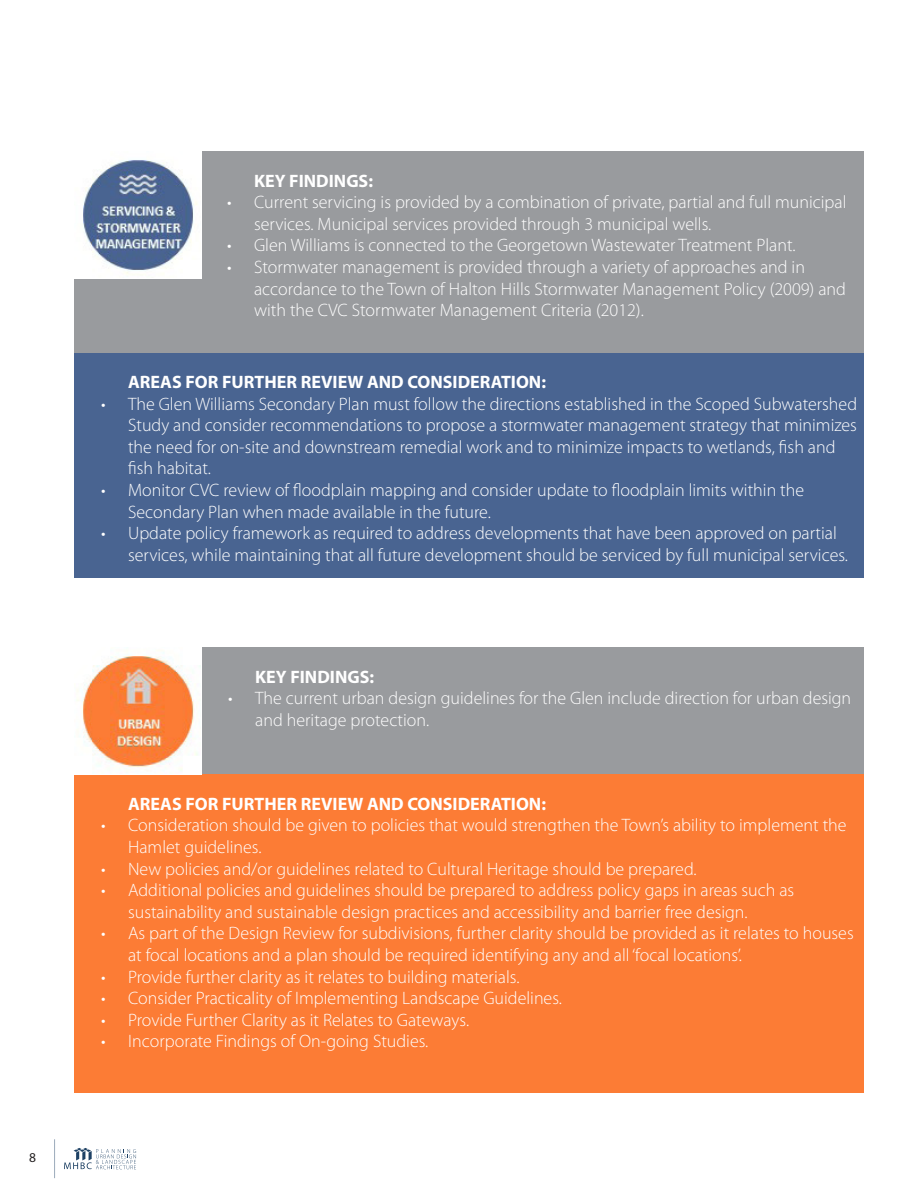
<style>
.page{position:relative;width:918px;height:1188px;background:#fff}
.page>*{position:absolute;margin:0;border:0;box-sizing:border-box;transform-origin:0 0}
.t1{font:300 18px/21.6px "Myriad Pro";color:#fff}
.MAIN_HEADINGS{font:700 18px "Myriad Pro";color:#fff}
.t2{font:13.5px "Myriad Pro";color:#231f20}
</style>
<div class="page">
<svg style="left:64px;top:1148px;width:72px;height:21px"></svg>
<hr style="left:54px;top:1139px;width:1px;height:39px;background:#1e4164">
<div style="left:74px;top:151px;width:790px;height:202px;background:#999b9e"></div>
<div style="left:74px;top:353px;width:790px;height:225px;background:#496491"></div>
<img style="left:74px;top:151px;width:127px;height:128px">
<div style="left:201px;top:648px;width:663px;height:127px;background:#999b9e"></div>
<div style="left:74px;top:775px;width:790px;height:318px;background:#fc7c35"></div>
<img style="left:77px;top:650px;width:124px;height:122px">
<p class="t2" style="left:29px;top:1149px;width:8px">8</p>
<p class="MAIN_HEADINGS" style="left:254px;top:169px;width:120px">KEY FINDINGS:</p>
<p class="t1" style="left:254px;top:191px;width:594px;text-indent:-27px">• Current servicing is provided by a combination of private, partial and full municipal services. Municipal services provided through 3 municipal wells.</p>
<p class="t1" style="left:227px;top:234px;width:570px">• Glen Williams is connected to the Georgetown Wastewater Treatment Plant.</p>
<p class="t1" style="left:254px;top:256px;width:593px;text-indent:-27px">• Stormwater management is provided through a variety of approaches and in accordance to the Town of Halton Hills Stormwater Management Policy (2009) and with the CVC Stormwater Management Criteria (2012).</p>
<p class="MAIN_HEADINGS" style="left:128px;top:370px;width:419px">AREAS FOR FURTHER REVIEW AND CONSIDERATION:</p>
<p class="t1" style="left:128px;top:393px;width:731px;text-indent:-27px">• The Glen Williams Secondary Plan must follow the directions established in the Scoped Subwatershed Study and consider recommendations to propose a stormwater management strategy that minimizes the need for on-site and downstream remedial work and to minimize impacts to wetlands, fish and fish habitat.</p>
<p class="t1" style="left:128px;top:479px;width:678px;text-indent:-27px">• Monitor CVC review of floodplain mapping and consider update to floodplain limits within the<br>Secondary Plan when made available in the future.</p>
<p class="t1" style="left:128px;top:522px;width:721px;text-indent:-27px">• Update policy framework as required to address developments that have been approved on partial services, while maintaining that all future development should be serviced by full municipal services.</p>
<p class="MAIN_HEADINGS" style="left:255px;top:665px;width:120px">KEY FINDINGS:</p>
<p class="t1" style="left:255px;top:687px;width:598px;text-indent:-27px">• The current urban design guidelines for the Glen include direction for urban design and heritage protection.</p>
<p class="MAIN_HEADINGS" style="left:128px;top:792px;width:419px">AREAS FOR FURTHER REVIEW AND CONSIDERATION:</p>
<p class="t1" style="left:128px;top:815px;width:720px;text-indent:-27px">• Consideration should be given to policies that would strengthen the Town’s ability to implement the<br>Hamlet guidelines.</p>
<p class="t1" style="left:101px;top:858px;width:597px">• New policies and/or guidelines related to Cultural Heritage should be prepared.</p>
<p class="t1" style="left:128px;top:879px;width:668px;text-indent:-27px">• Additional policies and guidelines should be prepared to address policy gaps in areas such as sustainability and sustainable design practices and accessibility and barrier free design.</p>
<p class="t1" style="left:128px;top:923px;width:727px;text-indent:-27px">• As part of the Design Review for subdivisions, further clarity should be provided as it relates to houses at focal locations and a plan should be required identifying any and all ‘focal locations’.</p>
<p class="t1" style="left:101px;top:966px;width:420px">• Provide further clarity as it relates to building materials.</p>
<p class="t1" style="left:101px;top:987px;width:462px">• Consider Practicality of Implementing Landscape Guidelines.</p>
<p class="t1" style="left:101px;top:1009px;width:370px">• Provide Further Clarity as it Relates to Gateways.</p>
<p class="t1" style="left:101px;top:1031px;width:329px">• Incorporate Findings of On-going Studies.</p>
</div>
